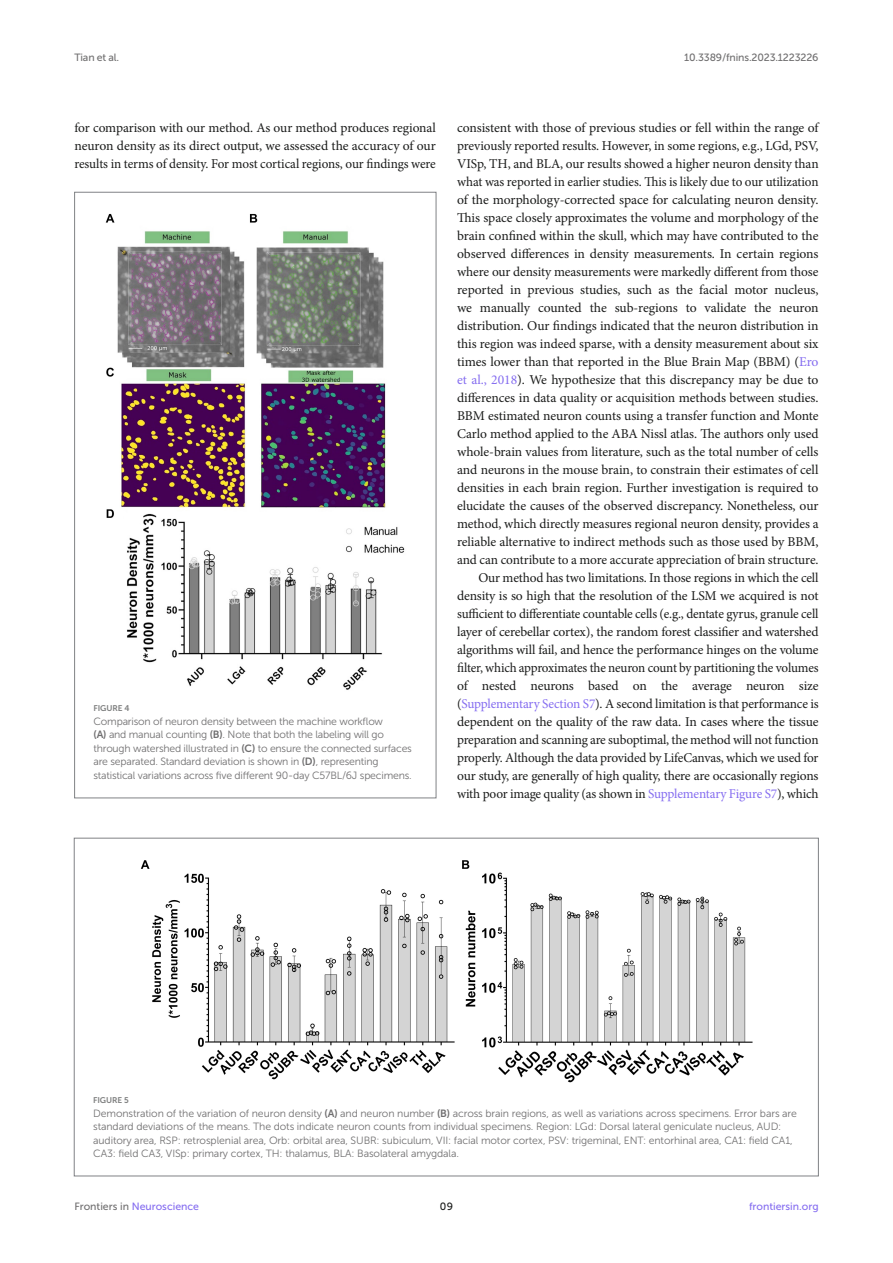
<style>
.page{position:relative;width:893px;height:1263px;background:#fff}
.page>*{position:absolute;margin:0;border:0;box-sizing:border-box;transform-origin:0 0}
.TEXT{font:13.5px/18px "Minion Pro";letter-spacing:-.015em;color:#1b1c1b;text-align:justify}
.FIG_LEG{font:10.5px/13.5px "Museo Sans 300";letter-spacing:-.01em;color:#706f70}
.t1{font:10.5px "Museo Sans 500";color:#856df0}
.t2{font:10.5px "Museo Sans 500";letter-spacing:-.015em;color:#706f70}
.t3{font:10.5px "Museo Sans 500";color:#1b1c1b}
.FIG_HD{font:8.25px "Museo Sans 700";letter-spacing:-.01em;color:#7e7f7f}
.s1{color:#856df0}
.s2{font-family:"Museo Sans 700"}
.s3{color:#706f70}
</style>
<div class="page">
<img style="left:105px;top:213px;width:300px;height:477px">
<img style="left:141px;top:860px;width:612px;height:223px">
<p class="t2" style="left:74px;top:51px;width:46px">Tian et al.</p>
<p class="t2" style="left:684px;top:51px;width:136px">10.3389/fnins.2023.1223226</p>
<p class="TEXT" style="left:74px;top:119px;width:363px">for comparison with our method. As our method produces regional neuron density as its direct output, we assessed the accuracy of our results in terms of density. For most cortical regions, our findings were</p>
<p class="TEXT" style="left:457px;top:119px;width:363px">consistent with those of previous studies or fell within the range of previously reported results. However, in some regions, e.g., LGd, PSV, VISp, TH, and BLA, our results showed a higher neuron density than what was reported in earlier studies. This is likely due to our utilization of the morphology-corrected space for calculating neuron density.<br>This space closely approximates the volume and morphology of the brain confined within the skull, which may have contributed to the observed differences in density measurements. In certain regions where our density measurements were markedly different from those reported in previous studies, such as the facial motor nucleus, we manually counted the sub-regions to validate the neuron distribution. Our findings indicated that the neuron distribution in this region was indeed sparse, with a density measurement about six times lower than that reported in the Blue Brain Map (BBM) (<span class="s1">Ero et al., 2018</span>). We hypothesize that this discrepancy may be due to differences in data quality or acquisition methods between studies.<br>BBM estimated neuron counts using a transfer function and Monte Carlo method applied to the ABA Nissl atlas. The authors only used whole-brain values from literature, such as the total number of cells and neurons in the mouse brain, to constrain their estimates of cell densities in each brain region. Further investigation is required to elucidate the causes of the observed discrepancy. Nonetheless, our method, which directly measures regional neuron density, provides a reliable alternative to indirect methods such as those used by BBM, and can contribute to a more accurate appreciation of brain structure.</p>
<p class="TEXT" style="left:457px;top:569px;width:363px;text-indent:21px">Our method has two limitations. In those regions in which the cell density is so high that the resolution of the LSM we acquired is not sufficient to differentiate countable cells (e.g., dentate gyrus, granule cell layer of cerebellar cortex), the random forest classifier and watershed algorithms will fail, and hence the performance hinges on the volume filter, which approximates the neuron count by partitioning the volumes of nested neurons based on the average neuron size (<span class="s1">Supplementary Section S7</span>). A second limitation is that performance is dependent on the quality of the raw data. In cases where the tissue preparation and scanning are suboptimal, the method will not function properly. Although the data provided by LifeCanvas, which we used for our study, are generally of high quality, there are occasionally regions with poor image quality (as shown in <span class="s1">Supplementary Figure S7</span>), which</p>
<p class="FIG_HD" style="left:94px;top:704px;width:37px">FIGURE 4</p>
<p class="FIG_LEG" style="left:94px;top:715px;width:320px">Comparison of neuron density between the machine workflow<br><span class="s2">(A)</span> and manual counting <span class="s2">(B)</span>. Note that both the labeling will go through watershed illustrated in <span class="s2">(C)</span> to ensure the connected surfaces are separated. Standard deviation is shown in <span class="s2">(D)</span>, representing statistical variations across five different 90-day C57BL/6J specimens.</p>
<p class="FIG_HD" style="left:93px;top:1095px;width:37px">FIGURE 5</p>
<p class="FIG_LEG" style="left:93px;top:1106px;width:705px">Demonstration of the variation of neuron density <span class="s2">(A)</span> and neuron number <span class="s2">(B)</span> across brain regions, as well as variations across specimens. Error bars are standard deviations of the means. The dots indicate neuron counts from individual specimens. Region: LGd: Dorsal lateral geniculate nucleus, AUD: auditory area, RSP: retrosplenial area, Orb: orbital area, SUBR: subiculum, VII: facial motor cortex, PSV: trigeminal, ENT: entorhinal area, CA1: field CA1, CA3: field CA3, VISp: primary cortex, TH: thalamus, BLA: Basolateral amygdala.</p>
<p class="t1" style="left:74px;top:1200px;width:126px"><span class="s3">Frontiers in</span> Neuroscience</p>
<p class="t3" style="left:440px;top:1200px;width:15px">09</p>
<p class="t1" style="left:749px;top:1200px;width:71px">frontiersin.org</p>
</div>
